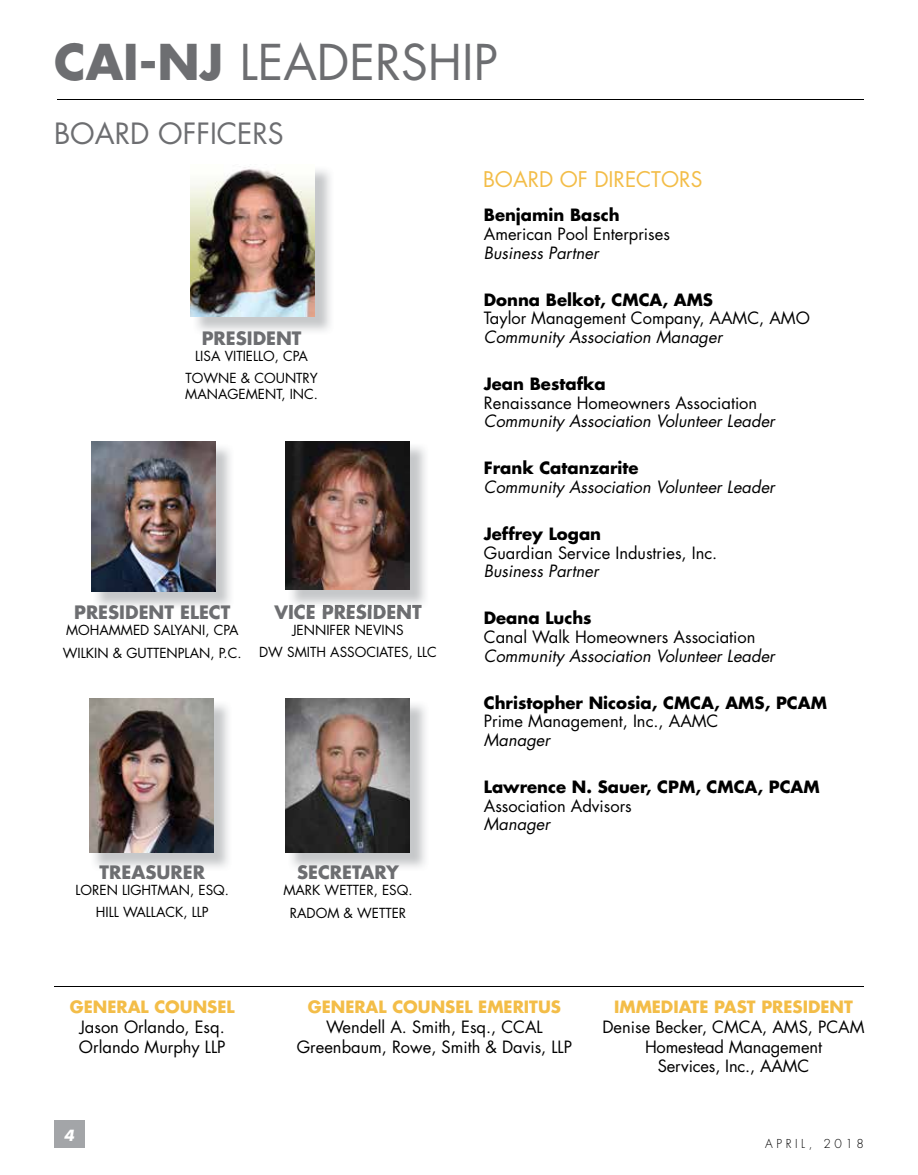
<style>
.page{position:relative;width:918px;height:1175px;background:#fff}
.page>*{position:absolute;margin:0;border:0;box-sizing:border-box;transform-origin:0 0}
.t1{font:48px "Futura Std";color:#6d6e71}
.t2{font:28.5px "Futura Std";color:#6d6e71}
.t3{font:21px "Futura Std";color:#f3bd48}
.t4{font:700 18px "Futura Std";color:#6d6e71}
.t5{font:16.5px/19.8px "Futura Std";color:#000;text-align:center}
.t6{font:italic 16.5px "Futura Std";color:#000}
.t7{font:700 16.5px "Futura Std";color:#000}
.t8{font:700 16.5px "Futura Std";color:#f3bd48}
.t9{font:italic 700 15px "Futura Std";color:#fff}
.t10{font:13.5px/22.2px "Futura Std";color:#000;text-align:center}
.t11{font:300 12px "Futura Std";letter-spacing:.3em;color:#000}
.s1{font-weight:700}
</style>
<div class="page">
<div style="left:54px;top:1120px;width:30px;height:28px;background:#a3a5a8"></div>
<hr style="left:57px;top:99px;width:807px;height:1px;background:#000">
<img style="left:94px;top:444px;width:136px;height:163px">
<img style="left:91px;top:441px;width:124px;height:150px">
<img style="left:92px;top:701px;width:136px;height:167px">
<img style="left:89px;top:698px;width:124px;height:154px">
<img style="left:288px;top:704px;width:137px;height:164px">
<img style="left:286px;top:698px;width:124px;height:154px">
<hr style="left:54px;top:986px;width:810px;height:1px;background:#000">
<img style="left:288px;top:446px;width:137px;height:158px">
<img style="left:288px;top:604px;width:134px;height:4px">
<img style="left:286px;top:441px;width:124px;height:148px">
<img style="left:191px;top:166px;width:124px;height:150px">
<h1 class="t1" style="left:54px;top:32px;width:445px"><span class="s1">CAI-NJ</span> LEADERSHIP</h1>
<h2 class="t2" style="left:54px;top:115px;width:231px">BOARD OFFICERS</h2>
<p class="t4" style="left:202px;top:326px;width:101px">PRESIDENT</p>
<p class="t10" style="left:186px;top:345px;width:134px">LISA VITIELLO, CPA<br>TOWNE &amp; COUNTRY</p>
<p class="t10" style="left:185px;top:383px;width:134px">MANAGEMENT, INC.</p>
<p class="t4" style="left:74px;top:600px;width:158px">PRESIDENT ELECT</p>
<p class="t10" style="left:63px;top:619px;width:180px;text-align:left">MOHAMMED SALYANI, CPA<br>WILKIN &amp; GUTTENPLAN, P.C.</p>
<p class="t4" style="left:274px;top:600px;width:149px">VICE PRESIDENT</p>
<p class="t10" style="left:259px;top:619px;width:179px">JENNIFER NEVINS<br>DW SMITH ASSOCIATES, LLC</p>
<p class="t4" style="left:100px;top:860px;width:107px">TREASURER</p>
<p class="t10" style="left:75px;top:879px;width:155px">LOREN LIGHTMAN, ESQ.<br>HILL WALLACK, LLP</p>
<p class="t4" style="left:297px;top:860px;width:103px">SECRETARY</p>
<p class="t10" style="left:283px;top:879px;width:131px">MARK WETTER, ESQ.<br>RADOM &amp; WETTER</p>
<p class="t3" style="left:483px;top:165px;width:221px">BOARD OF DIRECTORS</p>
<p class="t7" style="left:484px;top:204px;width:138px">Benjamin Basch</p>
<p class="t5" style="left:484px;top:224px;width:188px">American Pool Enterprises</p>
<p class="t6" style="left:484px;top:242px;width:116px">Business Partner</p>
<p class="t7" style="left:484px;top:288px;width:231px">Donna Belkot, CMCA, AMS</p>
<p class="t5" style="left:484px;top:308px;width:328px">Taylor Management Company, AAMC, AMO</p>
<p class="t6" style="left:484px;top:326px;width:240px">Community Association Manager</p>
<p class="t7" style="left:484px;top:373px;width:123px">Jean Bestafka</p>
<p class="t5" style="left:484px;top:393px;width:275px">Renaissance Homeowners Association</p>
<p class="t6" style="left:484px;top:411px;width:292px">Community Association Volunteer Leader</p>
<p class="t7" style="left:484px;top:457px;width:156px">Frank Catanzarite</p>
<p class="t6" style="left:484px;top:476px;width:292px">Community Association Volunteer Leader</p>
<p class="t7" style="left:484px;top:523px;width:119px">Jeffrey Logan</p>
<p class="t5" style="left:484px;top:543px;width:235px">Guardian Service Industries, Inc.</p>
<p class="t6" style="left:484px;top:561px;width:116px">Business Partner</p>
<p class="t7" style="left:484px;top:607px;width:109px">Deana Luchs</p>
<p class="t5" style="left:484px;top:627px;width:273px">Canal Walk Homeowners Association</p>
<p class="t6" style="left:484px;top:645px;width:292px">Community Association Volunteer Leader</p>
<p class="t7" style="left:484px;top:691px;width:345px">Christopher Nicosia, CMCA, AMS, PCAM</p>
<p class="t5" style="left:484px;top:711px;width:236px">Prime Management, Inc., AAMC</p>
<p class="t6" style="left:484px;top:729px;width:68px">Manager</p>
<p class="t7" style="left:484px;top:775px;width:337px">Lawrence N. Sauer, CPM, CMCA, PCAM</p>
<p class="t5" style="left:484px;top:796px;width:150px">Association Advisors</p>
<p class="t6" style="left:484px;top:814px;width:68px">Manager</p>
<p class="t8" style="left:70px;top:995px;width:166px">GENERAL COUNSEL</p>
<p class="t5" style="left:79px;top:1017px;width:148px;text-align:left">Jason Orlando, Esq.<br>Orlando Murphy LLP</p>
<p class="t9" style="left:64px;top:1125px;width:12px">4</p>
<p class="t8" style="left:308px;top:995px;width:255px">GENERAL COUNSEL EMERITUS</p>
<p class="t5" style="left:297px;top:1017px;width:277px">Wendell A. Smith, Esq., CCAL<br>Greenbaum, Rowe, Smith &amp; Davis, LLP</p>
<p class="t8" style="left:614px;top:995px;width:240px">IMMEDIATE PAST PRESIDENT</p>
<p class="t5" style="left:602px;top:1017px;width:264px">Denise Becker, CMCA, AMS, PCAM<br>Homestead Management<br>Services, Inc., AAMC</p>
<p class="t11" style="left:765px;top:1136px;width:100px">APRIL, 2018</p>
</div>
